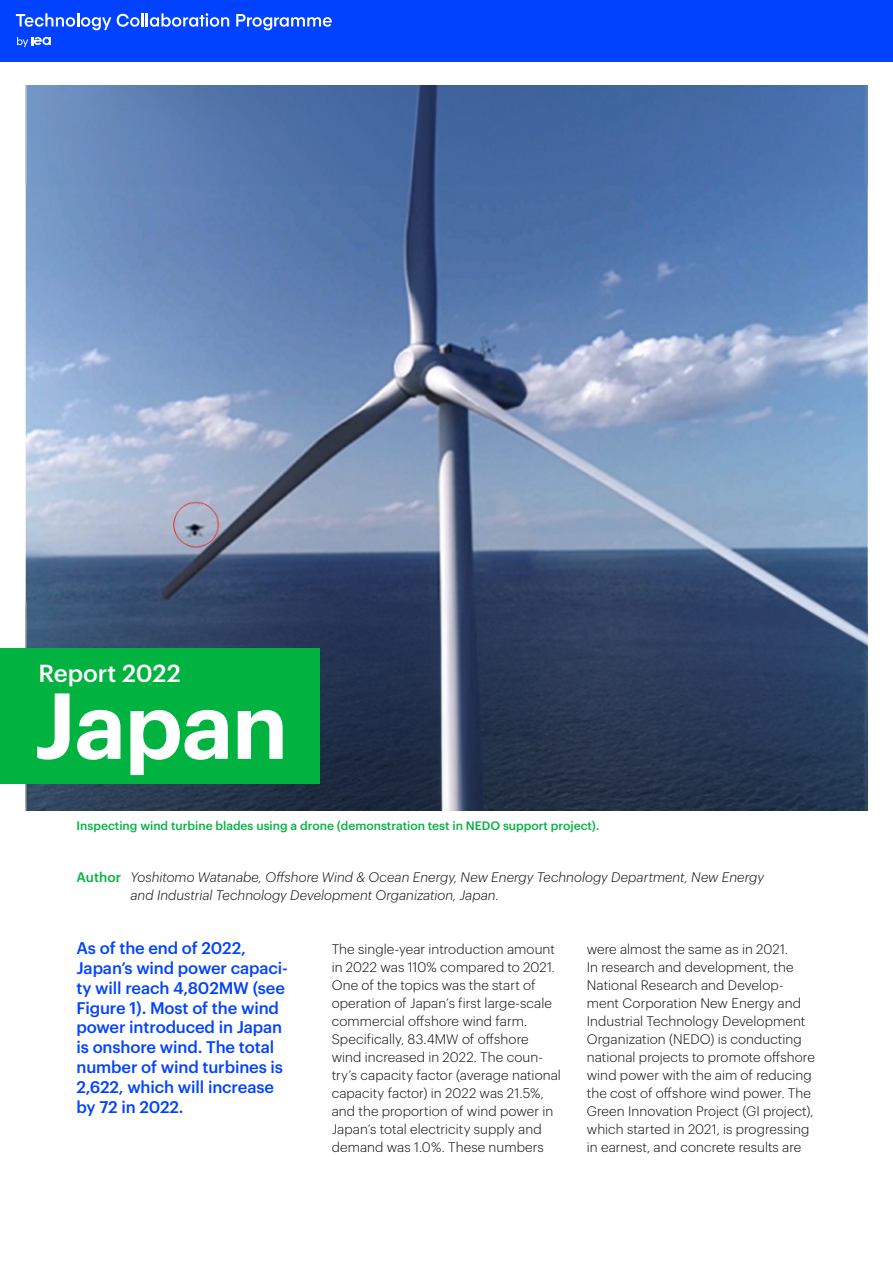
<style>
.page{position:relative;width:893px;height:1263px;background:#fff}
.page>*{position:absolute;margin:0;border:0;box-sizing:border-box;transform-origin:0 0}
.t1{font:600 91.35px "Graphik";letter-spacing:-.015em;color:#fff}
.t2{font:500 24.15px "Graphik";letter-spacing:-.005em;color:#fff}
.t3{font:500 16.5px/19.8px "Graphik";letter-spacing:-.01em;color:#0042ff}
.t4{font:300 13.5px/18px "Graphik";letter-spacing:.005em;color:#090909}
.t5{font:italic 300 13.5px/18px "Graphik";color:#090909}
.t6{font:500 12px "Graphik";color:#00b340}
.s1{font-weight:500;font-style:normal;color:#00b340}
</style>
<div class="page">
<img style="left:26px;top:85px;width:841px;height:725px">
<div style="left:0;top:0;width:893px;height:61px;background:#0042ff"></div>
<svg style="left:117px;top:13px;width:112px;height:14px"></svg>
<svg style="left:16px;top:13px;width:95px;height:17px"></svg>
<svg style="left:236px;top:14px;width:96px;height:16px"></svg>
<svg style="left:17px;top:37px;width:34px;height:10px"></svg>
<div style="left:0;top:648px;width:320px;height:135px;background:#00b340"></div>
<h2 class="t2" style="left:38px;top:655px;width:144px">Report 2022</h2>
<h1 class="t1" style="left:34px;top:656px;width:256px">Japan</h1>
<p class="t6" style="left:77px;top:816px;width:524px">Inspecting wind turbine blades using a drone (demonstration test in NEDO support project).</p>
<p class="t5" style="left:131px;top:867px;width:635px;text-indent:-54px"><span class="s1">Author</span> Yoshitomo Watanabe, Offshore Wind &amp; Ocean Energy, New Energy Technology Department, New Energy and Industrial Technology Development Organization, Japan.</p>
<p class="t3" style="left:77px;top:937px;width:213px">As of the end of 2022,<br>Japan’s wind power capaci&shy;ty will reach 4,802MW (see<br>Figure 1). Most of the wind power introduced in Japan is onshore wind. The total number of wind turbines is<br>2,622, which will increase by 72 in 2022.</p>
<p class="t4" style="left:332px;top:939px;width:231px">The single-year introduction amount in 2022 was 110% compared to 2021.<br>One of the topics was the start of operation of Japan’s first large-scale commercial offshore wind farm.<br>Specifically, 83.4MW of offshore wind increased in 2022. The coun&shy;try’s capacity factor (average national capacity factor) in 2022 was 21.5%, and the proportion of wind power in Japan’s total electricity supply and demand was 1.0%. These numbers</p>
<p class="t4" style="left:587px;top:939px;width:230px">were almost the same as in 2021.<br>In research and development, the National Research and Develop&shy;ment Corporation New Energy and Industrial Technology Development Organization (NEDO) is conducting national projects to promote offshore wind power with the aim of reducing the cost of offshore wind power. The Green Innovation Project (GI project), which started in 2021, is progressing in earnest, and concrete results are</p>
</div>
